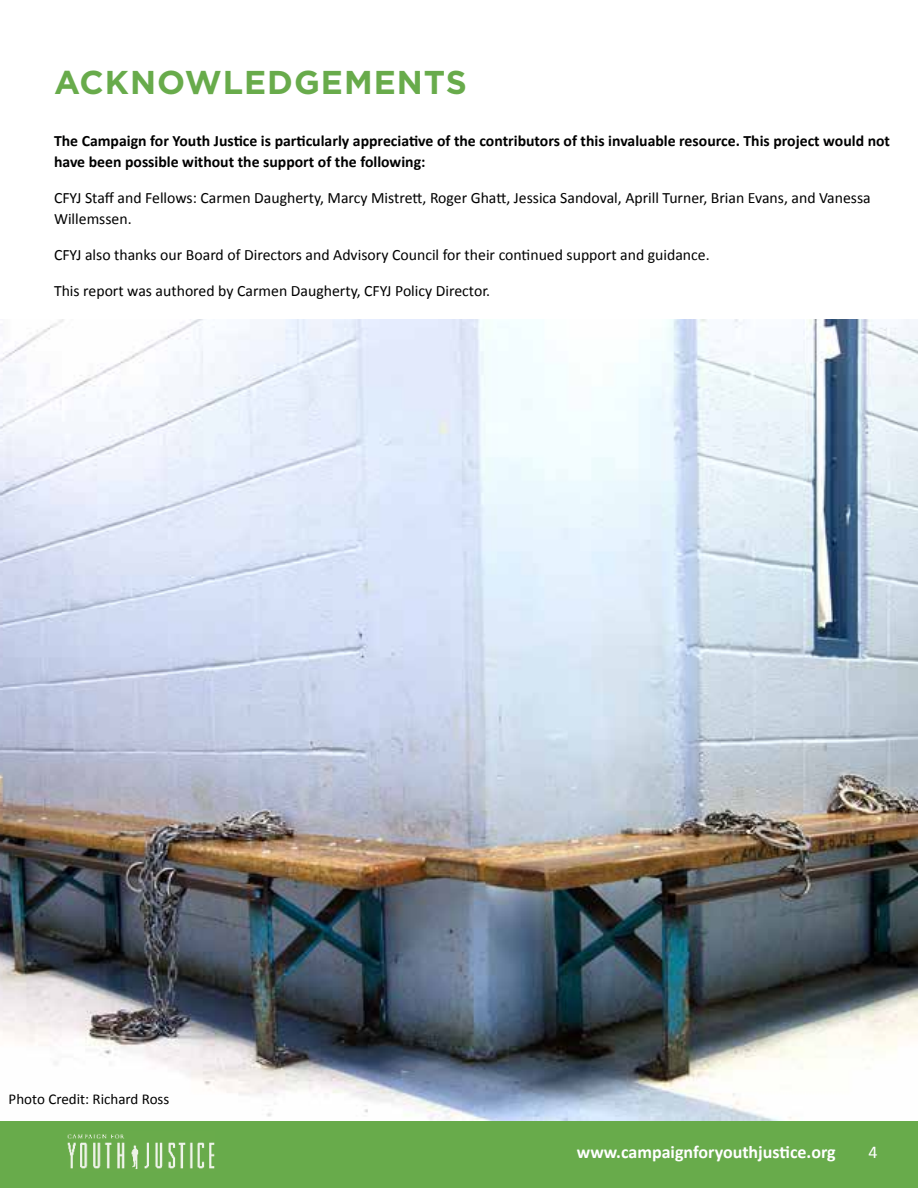
<style>
.page{position:relative;width:918px;height:1188px;background:#fff}
.page>*{position:absolute;margin:0;border:0;box-sizing:border-box;transform-origin:0 0}
.t1{font:700 33px "Gotham";letter-spacing:.03em;color:#68ab4b}
.t2{font:700 18px "Calibri";color:#fff}
.t3{font:18px "Calibri";color:#fff}
.t4{font:15.75px/21px "Calibri";color:#000101}
.t5{font:700 15.75px/21px "Calibri";color:#000101}
.t6{font:15px "Calibri";color:#000}
</style>
<div class="page">
<div style="left:0;top:1120px;width:918px;height:68px;background:#68ab4b"></div>
<img style="left:68px;top:1134px;width:146px;height:35px">
<img style="left:0;top:319px;width:918px;height:801px">
<h1 class="t1" style="left:54px;top:63px;width:414px">ACKNOWLEDGEMENTS</h1>
<p class="t5" style="left:54px;top:130px;width:838px">The Campaign for Youth Justice is particularly appreciative of the contributors of this invaluable resource. This project would not have been possible without the support of the following:</p>
<p class="t4" style="left:54px;top:187px;width:818px">CFYJ Staff and Fellows: Carmen Daugherty, Marcy Mistrett, Roger Ghatt, Jessica Sandoval, Aprill Turner, Brian Evans, and Vanessa<br>Willemssen.</p>
<p class="t4" style="left:54px;top:244px;width:657px">CFYJ also thanks our Board of Directors and Advisory Council for their continued support and guidance.</p>
<p class="t4" style="left:54px;top:280px;width:438px">This report was authored by Carmen Daugherty, CFYJ Policy Director.</p>
<p class="t6" style="left:9px;top:1089px;width:162px">Photo Credit: Richard Ross</p>
<p class="t2" style="left:577px;top:1140px;width:260px">www.campaignforyouthjustice.org</p>
<p class="t3" style="left:868px;top:1140px;width:11px">4</p>
</div>
